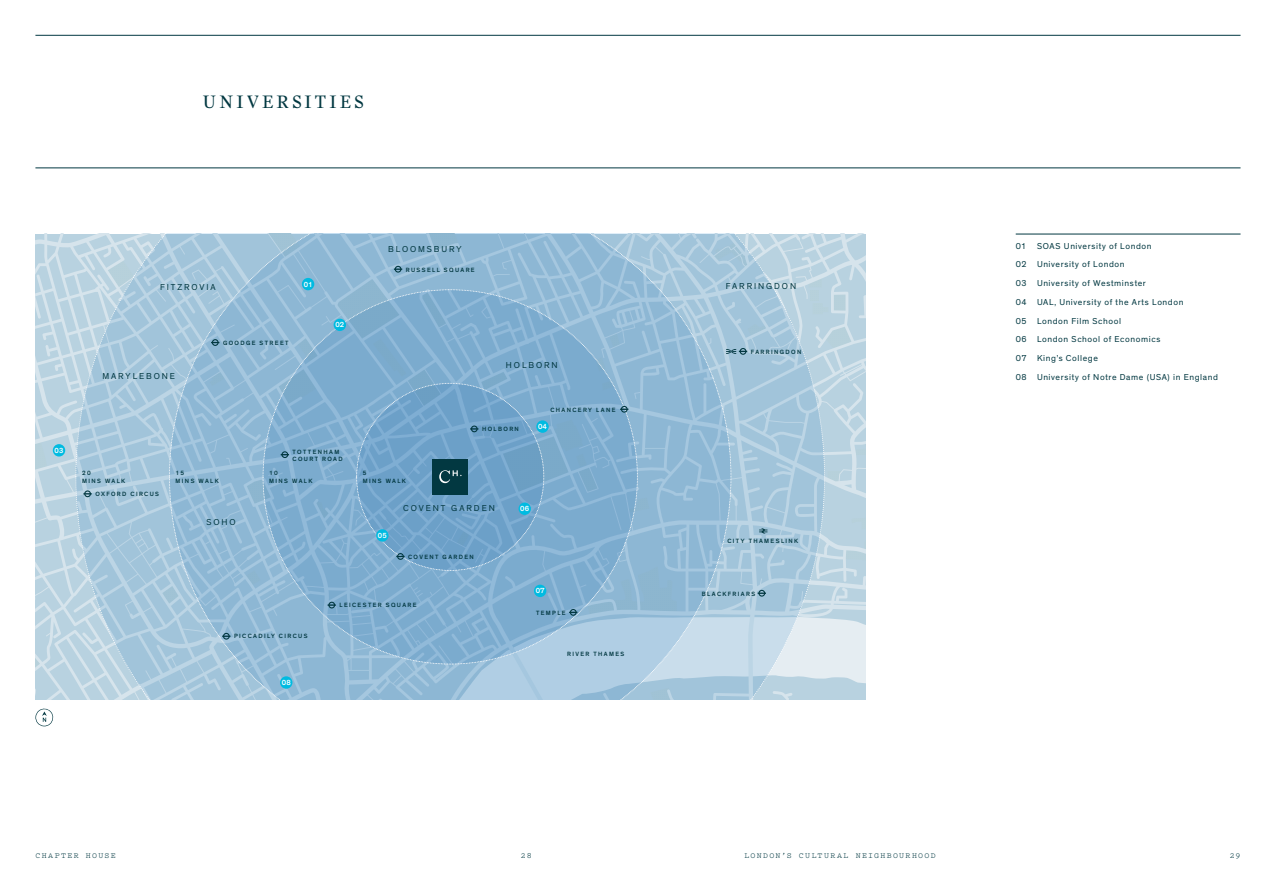
<style>
.page{position:relative;width:1276px;height:886px;background:#fff}
.page>*{position:absolute;margin:0;border:0;box-sizing:border-box;transform-origin:0 0}
.t1{font:17.5px "Stanley";letter-spacing:.185em;color:#023841}
.t2{font:8.75px/18.8px "Theinhardt";letter-spacing:.07em;color:#023841}
.t3{font:8.75px "Theinhardt";letter-spacing:.22em;color:#023841}
.t4{font:8.12px "Pitch";letter-spacing:.16em;color:#023841}
.t5{font:500 7.5px "Theinhardt";letter-spacing:.02em;color:#fff}
.t6{font:500 6.25px/7.5px "Theinhardt";letter-spacing:.22em;color:#023841}
</style>
<div class="page">
<svg style="left:35px;top:234px;width:831px;height:466px;fill:#b8d2e0"></svg>
<svg style="left:75px;top:234px;width:750px;height:466px"></svg>
<svg style="left:222px;top:633px;width:8px;height:7px"></svg>
<svg style="left:281px;top:451px;width:8px;height:7px"></svg>
<svg style="left:211px;top:339px;width:8px;height:7px"></svg>
<svg style="left:336px;top:266px;width:111px;height:142px"></svg>
<svg style="left:620px;top:406px;width:8px;height:7px"></svg>
<svg style="left:83px;top:490px;width:9px;height:7px"></svg>
<svg style="left:327px;top:602px;width:9px;height:6px"></svg>
<svg style="left:396px;top:553px;width:9px;height:7px"></svg>
<div style="left:432px;top:459px;width:36px;height:36px;background:#023841"></div>
<svg style="left:439px;top:420px;width:427px;height:280px"></svg>
<svg style="left:726px;top:348px;width:21px;height:7px"></svg>
<hr style="left:35px;top:35px;width:1205px;height:1px;background:#023841">
<hr style="left:35px;top:168px;width:1205px;height:1px;background:#023841">
<div style="left:534px;top:585px;width:12px;height:12px;background:#00bbe1;border-radius:50%"></div>
<div style="left:518px;top:502px;width:13px;height:13px;background:#00bbe1;border-radius:50%"></div>
<div style="left:536px;top:420px;width:13px;height:13px;background:#00bbe1;border-radius:50%"></div>
<div style="left:376px;top:529px;width:12px;height:13px;background:#00bbe1;border-radius:50%"></div>
<div style="left:280px;top:676px;width:12px;height:13px;background:#00bbe1;border-radius:50%"></div>
<div style="left:53px;top:444px;width:12px;height:12px;background:#00bbe1;border-radius:50%"></div>
<div style="left:334px;top:319px;width:12px;height:12px;background:#00bbe1;border-radius:50%"></div>
<div style="left:302px;top:278px;width:12px;height:12px;background:#00bbe1;border-radius:50%"></div>
<hr style="left:1015px;top:234px;width:225px;height:1px;background:#023841">
<svg style="left:35px;top:708px;width:19px;height:18px"></svg>
<h1 class="t1" style="left:203px;top:90px;width:163px">UNIVERSITIES</h1>
<p class="t5" style="left:55px;top:446px;width:10px">03</p>
<h2 class="t3" style="left:388px;top:244px;width:75px">BLOOMSBURY</h2>
<h2 class="t3" style="left:160px;top:282px;width:57px">FITZROVIA</h2>
<p class="t5" style="left:304px;top:280px;width:10px">01</p>
<h2 class="t3" style="left:102px;top:370px;width:74px">MARYLEBONE</h2>
<p class="t6" style="left:223px;top:339px;width:67px">GOODGE STREET</p>
<p class="t5" style="left:335px;top:320px;width:10px">02</p>
<p class="t6" style="left:82px;top:469px;width:45px">20<br>MINS WALK</p>
<p class="t6" style="left:95px;top:490px;width:65px">OXFORD CIRCUS</p>
<p class="t6" style="left:176px;top:469px;width:45px">15<br>MINS WALK</p>
<h2 class="t2" style="left:206px;top:513px;width:31px">SOHO</h2>
<p class="t6" style="left:293px;top:448px;width:52px">TOTTENHAM<br>COURT ROAD</p>
<p class="t6" style="left:269px;top:469px;width:45px">10<br>MINS WALK</p>
<p class="t6" style="left:406px;top:266px;width:70px">RUSSELL SQUARE</p>
<h2 class="t3" style="left:506px;top:360px;width:53px">HOLBORN</h2>
<p class="t6" style="left:550px;top:406px;width:66px">CHANCERY LANE</p>
<p class="t6" style="left:482px;top:426px;width:38px">HOLBORN</p>
<p class="t5" style="left:538px;top:422px;width:11px">04</p>
<p class="t6" style="left:363px;top:469px;width:45px">5<br>MINS WALK</p>
<p class="t5" style="left:378px;top:531px;width:10px">05</p>
<h2 class="t3" style="left:403px;top:503px;width:93px">COVENT GARDEN</h2>
<p class="t6" style="left:408px;top:553px;width:67px">COVENT GARDEN</p>
<p class="t5" style="left:520px;top:504px;width:11px">06</p>
<p class="t5" style="left:536px;top:586px;width:10px">07</p>
<p class="t6" style="left:234px;top:633px;width:75px">PICCADILY CIRCUS</p>
<p class="t5" style="left:282px;top:678px;width:11px">08</p>
<p class="t6" style="left:339px;top:602px;width:79px">LEICESTER SQUARE</p>
<p class="t6" style="left:536px;top:609px;width:31px">TEMPLE</p>
<p class="t6" style="left:567px;top:650px;width:59px">RIVER THAMES</p>
<h2 class="t3" style="left:726px;top:281px;width:72px">FARRINGDON</h2>
<p class="t6" style="left:751px;top:348px;width:52px">FARRINGDON</p>
<p class="t6" style="left:727px;top:537px;width:72px">CITY THAMESLINK</p>
<p class="t6" style="left:702px;top:590px;width:55px">BLACKFRIARS</p>
<h2 class="t2" style="left:1015px;top:237px;width:204px">01 SOAS University of London<br>02 University of London<br>03 University of Westminster<br>04 UAL, University of the Arts London<br>05 London Film School<br>06 London School of Economics<br>07 King’s College<br>08 University of Notre Dame (USA) in England</h2>
<h3 class="t4" style="left:35px;top:849px;width:82px">CHAPTER HOUSE</h3>
<h3 class="t4" style="left:521px;top:849px;width:12px">28</h3>
<h3 class="t4" style="left:744px;top:849px;width:193px">LONDON’S CULTURAL NEIGHBOURHOOD</h3>
<h3 class="t4" style="left:1229px;top:849px;width:12px">29</h3>
</div>
